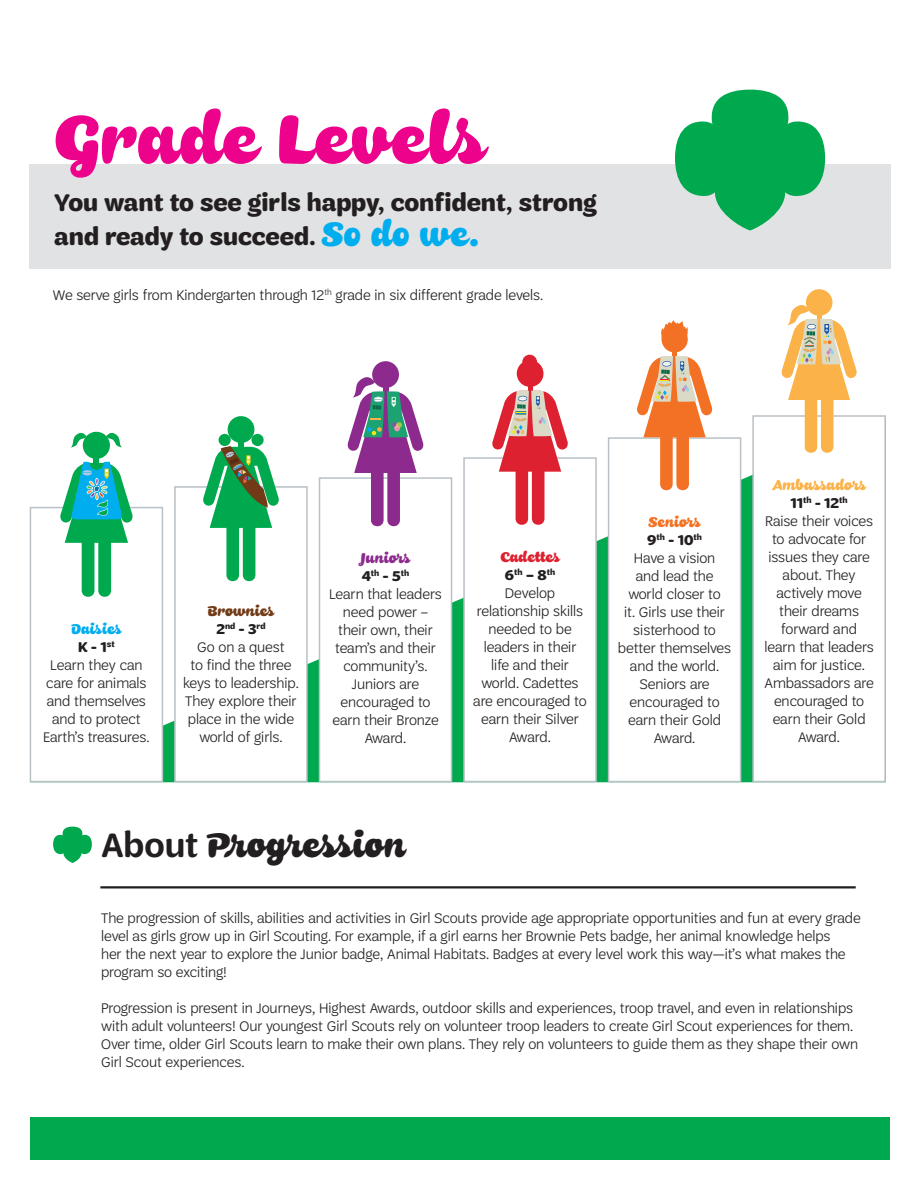
<style>
.page{position:relative;width:918px;height:1188px;background:#fff}
.page>*{position:absolute;margin:0;border:0;box-sizing:border-box;transform-origin:0 0}
.t1{font:72px "Shortbread Script";color:#ed028c}
.t2{font:36px "Shortbread Script";letter-spacing:.02em;color:#231f20}
.t3{font:700 25.5px/34.2px "Trefoil Sans";color:#231f20}
.t4{font:300 15px/18px "Trefoil Sans";color:#231f20;text-align:center}
.t5{font:700 15px "Trefoil Sans";color:#231f20}
.t6{font:15px "Shortbread Script";color:#fbb249}
.t7{font:15px "Shortbread Script";color:#713b17}
.t8{font:15px "Shortbread Script";color:#de2130}
.t9{font:15px "Shortbread Script";color:#00aeef}
.t10{font:15px "Shortbread Script";color:#8c2a8e}
.t11{font:15px "Shortbread Script";color:#f37124}
.t12{font:700 8.7px "Trefoil Sans";color:#231f20}
.s1{font-family:"Shortbread Script";font-weight:400;font-size:36px;color:#00aeef}
.s2{font-size:15px}
.s3{font-family:"Trefoil Sans";font-weight:600}
</style>
<div class="page">
<div style="left:30px;top:164px;width:861px;height:105px;background:#e1e2e4"></div>
<svg style="left:53px;top:827px;width:39px;height:36px"></svg>
<hr style="left:100px;top:886px;width:756px;height:2px;background:#231f20">
<svg style="left:30px;top:419px;width:722px;height:363px"></svg>
<div style="left:30px;top:507px;width:133px;height:275px;background:#fff;border:2px solid #b9c0c6"></div>
<div style="left:174px;top:486px;width:134px;height:296px;background:#fff;border:2px solid #b9c0c6"></div>
<div style="left:319px;top:477px;width:133px;height:305px;background:#fff;border:2px solid #b9c0c6"></div>
<div style="left:463px;top:457px;width:134px;height:325px;background:#fff;border:2px solid #b9c0c6"></div>
<div style="left:608px;top:437px;width:133px;height:345px;background:#fff;border:2px solid #b9c0c6"></div>
<div style="left:752px;top:415px;width:134px;height:367px;background:#fff;border:2px solid #b9c0c6"></div>
<div style="left:83px;top:432px;width:27px;height:27px;background:#00a94e;border-radius:50%"></div>
<svg style="left:106px;top:431px;width:16px;height:17px"></svg>
<svg style="left:71px;top:431px;width:16px;height:17px"></svg>
<svg style="left:58px;top:461px;width:77px;height:136px"></svg>
<div style="left:94px;top:458px;width:5px;height:9px;background:#00a94e"></div>
<div style="left:219px;top:434px;width:12px;height:12px;background:#00a94e;border-radius:50%"></div>
<div style="left:251px;top:434px;width:13px;height:12px;background:#00a94e;border-radius:50%"></div>
<div style="left:228px;top:416px;width:26px;height:27px;background:#00a94e;border-radius:50%"></div>
<svg style="left:201px;top:446px;width:80px;height:136px"></svg>
<div style="left:238px;top:441px;width:5px;height:9px;background:#00a94e"></div>
<div style="left:372px;top:361px;width:27px;height:27px;background:#8c2a8e;border-radius:50%"></div>
<svg style="left:346px;top:374px;width:79px;height:153px"></svg>
<svg style="left:490px;top:355px;width:80px;height:170px"></svg>
<svg style="left:635px;top:320px;width:79px;height:171px"></svg>
<div style="left:806px;top:289px;width:27px;height:27px;background:#fbb249;border-radius:50%"></div>
<svg style="left:780px;top:302px;width:79px;height:151px"></svg>
<svg style="left:675px;top:90px;width:150px;height:141px"></svg>
<div style="left:30px;top:1118px;width:860px;height:42px;background:#00a94e"></div>
<p class="t1" style="left:53px;top:99px;width:433px">Grade Levels</p>
<p class="t3" style="left:54px;top:185px;width:544px">You want to see girls happy, confident, strong and ready to succeed. <span class="s1">So do we.</span></p>
<p class="t4" style="left:53px;top:286px;width:492px">We serve girls from Kindergarten through 12<sup>th</sup> grade in six different grade levels.</p>
<p class="t9" style="left:72px;top:620px;width:52px">Daisies</p>
<p class="t5" style="left:78px;top:638px;width:38px">K - 1<sup>st</sup></p>
<p class="t4" style="left:43px;top:656px;width:108px">Learn they can care for animals and themselves and to protect<br>Earth’s treasures.</p>
<p class="t7" style="left:208px;top:602px;width:68px">Brownies</p>
<p class="t12" style="left:216px;top:621px;width:51px"><span class="s2">2</span>nd <span class="s2">- 3</span>rd</p>
<p class="t4" style="left:183px;top:638px;width:117px">Go on a quest<br>to find the three keys to leadership.<br>They explore their place in the wide world of girls.</p>
<p class="t10" style="left:361px;top:550px;width:51px">Juniors</p>
<p class="t12" style="left:362px;top:568px;width:49px"><span class="s2">4</span>th <span class="s2">- 5</span>th</p>
<p class="t4" style="left:329px;top:585px;width:114px">Learn that leaders need power – their own, their team’s and their community’s.<br>Juniors are encouraged to earn their Bronze<br>Award.</p>
<p class="t8" style="left:500px;top:548px;width:61px">Cadettes</p>
<p class="t12" style="left:505px;top:567px;width:52px"><span class="s2">6</span>th <span class="s2">– 8</span>th</p>
<p class="t4" style="left:473px;top:584px;width:115px">Develop relationship skills needed to be leaders in their life and their world. Cadettes are encouraged to earn their Silver<br>Award.</p>
<p class="t11" style="left:649px;top:514px;width:54px">Seniors</p>
<p class="t5" style="left:647px;top:532px;width:56px">9<sup>th</sup> - 10<sup>th</sup></p>
<p class="t4" style="left:618px;top:549px;width:115px">Have a vision<br>and lead the world closer to<br>it. Girls use their sisterhood to better themselves and the world.<br>Seniors are encouraged to earn their Gold<br>Award.</p>
<p class="t2" style="left:101px;top:825px;width:305px"><span class="s3">About</span> Progression</p>
<p class="t6" style="left:772px;top:476px;width:95px">Ambassadors</p>
<p class="t5" style="left:791px;top:494px;width:59px">11<sup>th</sup> - 12<sup>th</sup></p>
<p class="t4" style="left:765px;top:512px;width:111px">Raise their voices to advocate for issues they care about. They actively move their dreams forward and learn that leaders aim for justice.<br>Ambassadors are encouraged to earn their Gold<br>Award.</p>
<p class="t4" style="left:101px;top:909px;width:761px;text-align:left">The progression of skills, abilities and activities in Girl Scouts provide age appropriate opportunities and fun at every grade level as girls grow up in Girl Scouting. For example, if a girl earns her Brownie Pets badge, her animal knowledge helps<br>her the next year to explore the Junior badge, Animal Habitats. Badges at every level work this way—it’s what makes the program so exciting!</p>
<p class="t4" style="left:101px;top:999px;width:758px;text-align:left">Progression is present in Journeys, Highest Awards, outdoor skills and experiences, troop travel, and even in relationships with adult volunteers! Our youngest Girl Scouts rely on volunteer troop leaders to create Girl Scout experiences for them.<br>Over time, older Girl Scouts learn to make their own plans. They rely on volunteers to guide them as they shape their own Girl Scout experiences.</p>
</div>
